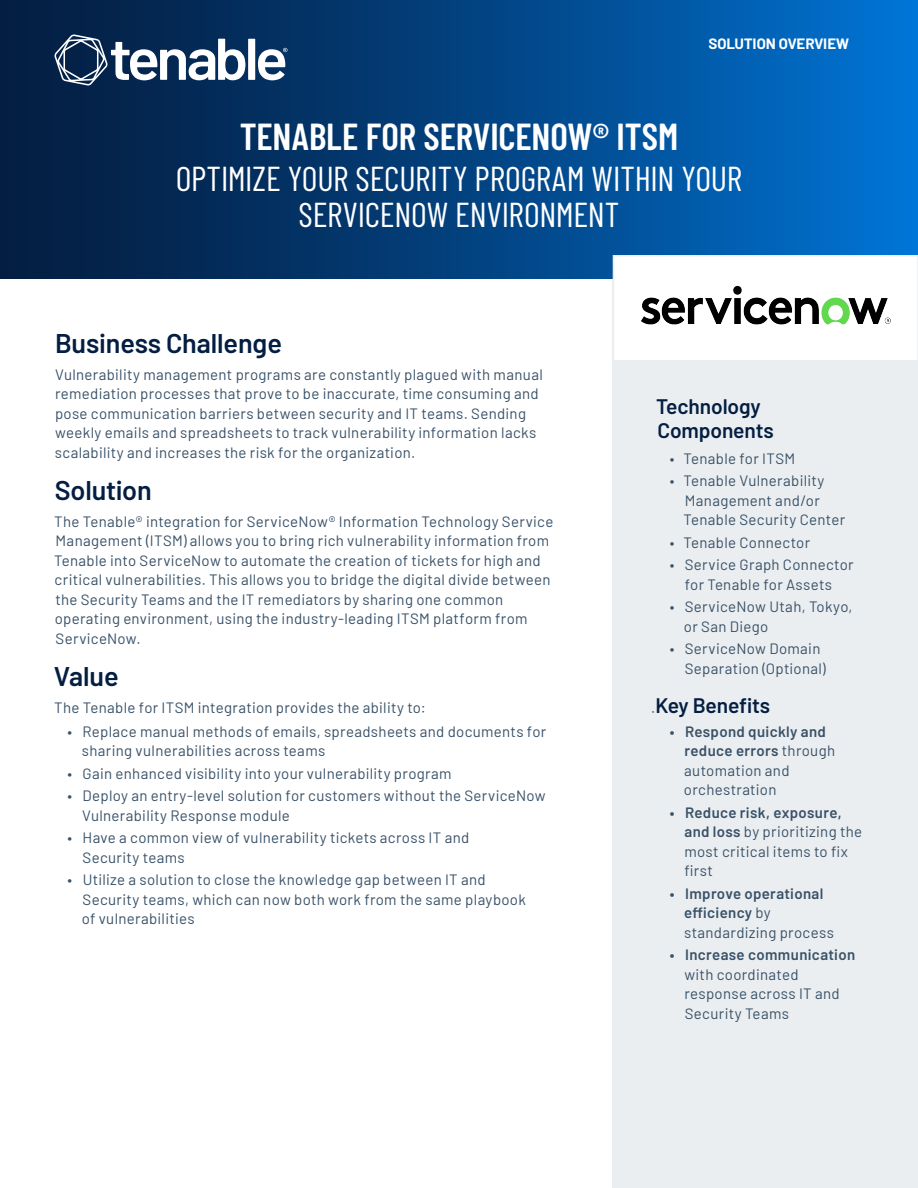
<style>
.page{position:relative;width:918px;height:1188px;background:#fff}
.page>*{position:absolute;margin:0;border:0;box-sizing:border-box;transform-origin:0 0}
.t1{font:600 37.5px "Barlow Condensed";letter-spacing:-.005em;color:#fff}
.t2{font:34.5px/36px "Barlow Condensed";letter-spacing:-.005em;color:#fff;text-align:center}
.t3{font:600 27px "Barlow";letter-spacing:-.005em;color:#041e42}
.Sidebar-Headline{font:600 21px/24px "Barlow";letter-spacing:-.005em;color:#041e42}
.Body_Text{font:600 21px "Barlow";letter-spacing:-.01em;color:#041e42}
.Body_Text-2{font:15px/19.5px "Barlow";letter-spacing:.02em;color:#385168}
.t4{font:600 15px/19.5px "Barlow";letter-spacing:.02em;color:#385168}
.t5{font:700 15px "Barlow";color:#fff}
.s1{font-weight:400;font-size:15px;color:#385168}
.s2{font-weight:600}
.s3{font-weight:400}
</style>
<div class="page">
<div style="left:612px;top:231px;width:306px;height:957px;background:#ebeef0"></div>
<div style="left:0;top:0;width:918px;height:279px;background:linear-gradient(to right,#041736,#0071cf)"></div>
<svg style="left:54px;top:34px;width:233px;height:52px"></svg>
<div style="left:613px;top:256px;width:305px;height:105px;background:#fff"></div>
<div style="left:613px;top:255px;width:305px;height:107px;border:2px solid #ebeef0"></div>
<img style="left:641px;top:286px;width:250px;height:39px">
<p class="t5" style="left:709px;top:32px;width:142px">SOLUTION OVERVIEW</p>
<h1 class="t1" style="left:240px;top:110px;width:440px">TENABLE FOR SERVICENOW® ITSM</h1>
<h1 class="t2" style="left:176px;top:158px;width:568px">OPTIMIZE YOUR SECURITY PROGRAM WITHIN YOUR<br>SERVICENOW ENVIRONMENT</h1>
<h2 class="t3" style="left:55px;top:323px;width:228px">Business Challenge</h2>
<p class="Body_Text-2" style="left:55px;top:363px;width:490px">Vulnerability management programs are constantly plagued with manual remediation processes that prove to be inaccurate, time consuming and pose communication barriers between security and IT teams. Sending weekly emails and spreadsheets to track vulnerability information lacks scalability and increases the risk for the organization.</p>
<h2 class="t3" style="left:55px;top:470px;width:98px">Solution</h2>
<p class="Body_Text-2" style="left:54px;top:510px;width:501px">The Tenable® integration for ServiceNow® Information Technology Service Management (ITSM) allows you to bring rich vulnerability information from Tenable into ServiceNow to automate the creation of tickets for high and critical vulnerabilities. This allows you to bridge the digital divide between the Security Teams and the IT remediators by sharing one common operating environment, using the industry-leading ITSM platform from ServiceNow.</p>
<h2 class="t3" style="left:54px;top:656px;width:66px">Value</h2>
<p class="Body_Text-2" style="left:54px;top:696px;width:373px">The Tenable for ITSM integration provides the ability to:</p>
<p class="Body_Text-2" style="left:82px;top:720px;width:466px;text-indent:-14px">• Replace manual methods of emails, spreadsheets and documents for sharing vulnerabilities across teams</p>
<p class="Body_Text-2" style="left:67px;top:762px;width:386px">• Gain enhanced visibility into your vulnerability program</p>
<p class="Body_Text-2" style="left:82px;top:785px;width:465px;text-indent:-15px">• Deploy an entry-level solution for customers without the ServiceNow<br>Vulnerability Response module</p>
<p class="Body_Text-2" style="left:83px;top:827px;width:388px;text-indent:-15px">• Have a common view of vulnerability tickets across IT and<br>Security teams</p>
<p class="Body_Text-2" style="left:82px;top:869px;width:446px;text-indent:-14px">• Utilize a solution to close the knowledge gap between IT and<br>Security teams, which can now both work from the same playbook of vulnerabilities</p>
<p class="Sidebar-Headline" style="left:656px;top:393px;width:119px">Technology<br>Components</p>
<p class="Body_Text-2" style="left:670px;top:447px;width:127px">• Tenable for ITSM</p>
<p class="Body_Text-2" style="left:684px;top:470px;width:163px;text-indent:-14px">• Tenable Vulnerability<br>Management and/or<br>Tenable Security Center</p>
<p class="Body_Text-2" style="left:670px;top:531px;width:142px">• Tenable Connector</p>
<p class="Body_Text-2" style="left:670px;top:554px;width:186px;text-align:center">• Service Graph Connector for Tenable for Assets</p>
<p class="Body_Text-2" style="left:684px;top:596px;width:170px;text-indent:-14px">• ServiceNow Utah, Tokyo, or San Diego</p>
<p class="Body_Text-2" style="left:685px;top:638px;width:143px;text-indent:-15px">• ServiceNow Domain<br>Separation (Optional)</p>
<p class="Body_Text" style="left:651px;top:690px;width:121px"><span class="s1">.</span>Key Benefits</p>
<p class="Body_Text-2" style="left:684px;top:720px;width:153px;text-indent:-14px"><span class="s2">• Respond quickly and reduce errors</span> through automation and orchestration</p>
<p class="Body_Text-2" style="left:684px;top:801px;width:179px;text-indent:-15px"><span class="s2">• Reduce risk, exposure, and loss</span> by prioritizing the most critical items to fix first</p>
<p class="t4" style="left:684px;top:882px;width:151px;text-indent:-14px">• Improve operational efficiency <span class="s3">by standardizing process</span></p>
<p class="Body_Text-2" style="left:684px;top:944px;width:172px;text-indent:-15px"><span class="s2">• Increase communication </span>with coordinated response across IT and<br>Security Teams</p>
</div>
